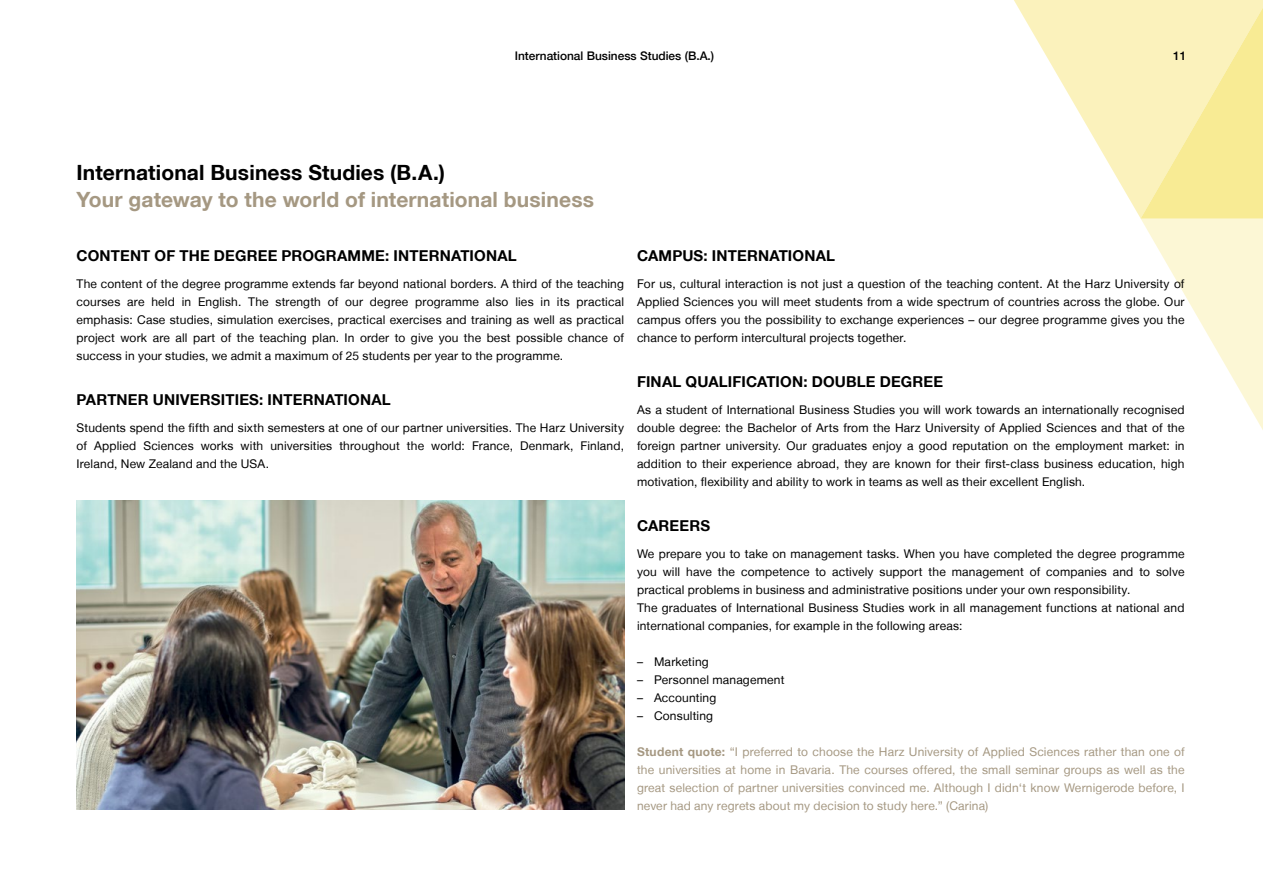
<style>
.page{position:relative;width:1263px;height:893px;background:#fff}
.page>*{position:absolute;margin:0;border:0;box-sizing:border-box;transform-origin:0 0}
.t1{font:700 21px "Helvetica Neue LT";letter-spacing:.005em;color:#a59882}
.t2{font:700 21px "Helvetica Neue LT";letter-spacing:.005em;color:#000}
.t3{font:700 15px "Helvetica Neue LT";letter-spacing:.01em;color:#000}
.t4{font:12px/18px "Helvetica Neue LT";letter-spacing:.015em;color:#000;text-align:justify}
.t5{font:12px/18px "Helvetica Neue LT";letter-spacing:.015em;color:#a59882;text-align:justify}
.t6{font:500 12px "Helvetica Neue LT";color:#000}
.t7{font:500 11.85px "Helvetica Neue LT";color:#000}
.s1{font-weight:700}
</style>
<div class="page">
<svg style="left:1141px;top:219px;width:122px;height:211px"></svg>
<svg style="left:1014px;top:0;width:249px;height:219px;fill:#fbf2bc"></svg>
<img style="left:77px;top:501px;width:547px;height:308px">
<p class="t7" style="left:515px;top:48px;width:201px">International Business Studies (B.A.)</p>
<p class="t6" style="left:1173px;top:48px;width:15px">11</p>
<h1 class="t2" style="left:77px;top:160px;width:370px">International Business Studies (B.A.)</h1>
<h1 class="t1" style="left:77px;top:187px;width:519px">Your gateway to the world of international business</h1>
<p class="t3" style="left:77px;top:246px;width:442px">CONTENT OF THE DEGREE PROGRAMME: INTERNATIONAL</p>
<p class="t4" style="left:77px;top:275px;width:549px">The content of the degree programme extends far beyond national borders. A third of the teaching courses are held in English. The strength of our degree programme also lies in its practical emphasis: Case studies, simulation exercises, practical exercises and training as well as practical project work are all part of the teaching plan. In order to give you the best possible chance of success in your studies, we admit a maximum of 25 students per year to the programme.</p>
<p class="t3" style="left:77px;top:390px;width:316px">PARTNER UNIVERSITIES: INTERNATIONAL</p>
<p class="t4" style="left:77px;top:419px;width:549px">Students spend the fifth and sixth semesters at one of our partner universities. The Harz University of Applied Sciences works with universities throughout the world: France, Denmark, Finland, Ireland, New Zealand and the USA.</p>
<p class="t3" style="left:637px;top:246px;width:200px">CAMPUS: INTERNATIONAL</p>
<p class="t4" style="left:637px;top:275px;width:549px">For us, cultural interaction is not just a question of the teaching content. At the Harz University of Applied Sciences you will meet students from a wide spectrum of countries across the globe. Our campus offers you the possibility to exchange experiences – our degree programme gives you the chance to perform intercultural projects together.</p>
<p class="t3" style="left:637px;top:372px;width:308px">FINAL QUALIFICATION: DOUBLE DEGREE</p>
<p class="t4" style="left:637px;top:401px;width:549px">As a student of International Business Studies you will work towards an internationally recognised double degree: the Bachelor of Arts from the Harz University of Applied Sciences and that of the foreign partner university. Our graduates enjoy a good reputation on the employment market: in addition to their experience abroad, they are known for their first-class business education, high motivation, flexibility and ability to work in teams as well as their excellent English.</p>
<p class="t3" style="left:637px;top:516px;width:75px">CAREERS</p>
<p class="t4" style="left:637px;top:545px;width:549px;text-align:left">We prepare you to take on management tasks. When you have completed the degree programme you will have the competence to actively support the management of companies and to solve practical problems in business and administrative positions under your own responsibility.<br>The graduates of International Business Studies work in all management functions at national and international companies, for example in the following areas:</p>
<p class="t4" style="left:637px;top:653px;width:73px">– Marketing</p>
<p class="t4" style="left:637px;top:671px;width:149px">– Personnel management</p>
<p class="t4" style="left:637px;top:689px;width:81px">– Accounting</p>
<p class="t4" style="left:637px;top:707px;width:78px">– Consulting</p>
<p class="t5" style="left:637px;top:743px;width:549px"><span class="s1">Student quote:</span> “I preferred to choose the Harz University of Applied Sciences rather than one of the universities at home in Bavaria. The courses offered, the small seminar groups as well as the great selection of partner universities convinced me. Although I didn‘t know Wernigerode before, I never had any regrets about my decision to study here.” (Carina)</p>
</div>
